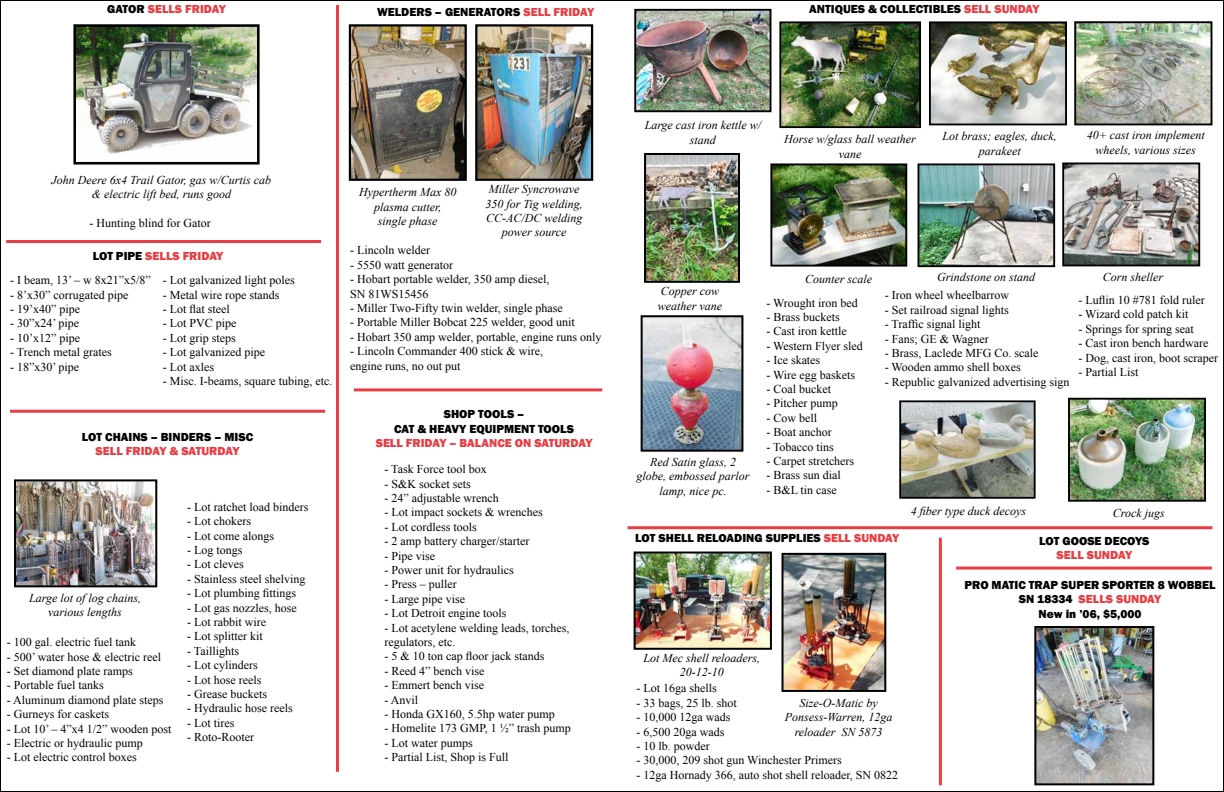
<style>
.page{position:relative;width:1224px;height:792px;background:#fff}
.page>*{position:absolute;margin:0;border:0;box-sizing:border-box;transform-origin:0 0}
.t1{font:12px/14.4px "Times New Roman";color:#000}
.t2{font:italic 12px/14.4px "Times New Roman";color:#000;text-align:center}
.t3{font:800 12px/14.4px "Franklin Gothic";color:#000;text-align:center}
.t4{font:800 12px "Franklin Gothic";color:#e83e43}
.s1{color:#000}
.s2{color:#e83e43}
</style>
<div class="page">
<img style="left:0;top:0;width:1224px;height:792px">
<p class="t4" style="left:107px;top:2px;width:120px"><span class="s1">GATOR</span> SELLS FRIDAY</p>
<p class="t3" style="left:377px;top:4px;width:219px">WELDERS – GENERATORS <span class="s2">SELL FRIDAY</span></p>
<p class="t3" style="left:809px;top:2px;width:232px">ANTIQUES &amp; COLLECTIBLES <span class="s2">SELL SUNDAY</span></p>
<p class="t2" style="left:52px;top:172px;width:221px">John Deere 6x4 Trail Gator, gas w/Curtis cab &amp; electric lift bed, runs good</p>
<p class="t1" style="left:89px;top:216px;width:123px">- Hunting blind for Gator</p>
<p class="t4" style="left:93px;top:249px;width:132px"><span class="s1">LOT PIPE</span> SELLS FRIDAY</p>
<p class="t1" style="left:10px;top:273px;width:142px">- I beam, 13’ – w 8x21”x5/8”</p>
<p class="t1" style="left:10px;top:287px;width:120px">- 8’x30” corrugated pipe</p>
<p class="t1" style="left:10px;top:302px;width:71px">- 19’x40” pipe</p>
<p class="t1" style="left:10px;top:316px;width:71px">- 30”x24’ pipe</p>
<p class="t1" style="left:10px;top:330px;width:71px">- 10’x12” pipe</p>
<p class="t1" style="left:10px;top:345px;width:103px">- Trench metal grates</p>
<p class="t1" style="left:10px;top:359px;width:71px">- 18”x30’ pipe</p>
<p class="t1" style="left:163px;top:273px;width:133px">- Lot galvanized light poles</p>
<p class="t1" style="left:163px;top:287px;width:118px">- Metal wire rope stands</p>
<p class="t1" style="left:163px;top:302px;width:68px">- Lot flat steel</p>
<p class="t1" style="left:163px;top:316px;width:75px">- Lot PVC pipe</p>
<p class="t1" style="left:163px;top:330px;width:74px">- Lot grip steps</p>
<p class="t1" style="left:163px;top:345px;width:104px">- Lot galvanized pipe</p>
<p class="t1" style="left:163px;top:359px;width:53px">- Lot axles</p>
<p class="t1" style="left:163px;top:374px;width:171px">- Misc. I-beams, square tubing, etc.</p>
<p class="t3" style="left:82px;top:429px;width:173px">LOT CHAINS – BINDERS – MISC</p>
<p class="t4" style="left:96px;top:443px;width:145px">SELL FRIDAY &amp; SATURDAY</p>
<p class="t2" style="left:29px;top:590px;width:113px">Large lot of log chains, various lengths</p>
<p class="t1" style="left:7px;top:635px;width:131px">- 100 gal. electric fuel tank</p>
<p class="t1" style="left:7px;top:649px;width:156px">- 500’ water hose &amp; electric reel</p>
<p class="t1" style="left:7px;top:664px;width:127px">- Set diamond plate ramps</p>
<p class="t1" style="left:7px;top:678px;width:98px">- Portable fuel tanks</p>
<p class="t1" style="left:7px;top:692px;width:158px">- Aluminum diamond plate steps</p>
<p class="t1" style="left:7px;top:707px;width:104px">- Gurneys for caskets</p>
<p class="t1" style="left:7px;top:721px;width:166px">- Lot 10’ – 4”x4 1/2” wooden post</p>
<p class="t1" style="left:7px;top:736px;width:137px">- Electric or hydraulic pump</p>
<p class="t1" style="left:7px;top:750px;width:131px">- Lot electric control boxes</p>
<p class="t1" style="left:187px;top:499px;width:123px">- Lot ratchet load binders</p>
<p class="t1" style="left:187px;top:514px;width:65px">- Lot chokers</p>
<p class="t1" style="left:187px;top:528px;width:88px">- Lot come alongs</p>
<p class="t1" style="left:187px;top:543px;width:57px">- Log tongs</p>
<p class="t1" style="left:187px;top:557px;width:58px">- Lot cleves</p>
<p class="t1" style="left:187px;top:571px;width:120px">- Stainless steel shelving</p>
<p class="t1" style="left:187px;top:586px;width:111px">- Lot plumbing fittings</p>
<p class="t1" style="left:187px;top:600px;width:111px">- Lot gas nozzles, hose</p>
<p class="t1" style="left:187px;top:615px;width:80px">- Lot rabbit wire</p>
<p class="t1" style="left:187px;top:629px;width:77px">- Lot splitter kit</p>
<p class="t1" style="left:187px;top:643px;width:53px">- Taillights</p>
<p class="t1" style="left:187px;top:658px;width:72px">- Lot cylinders</p>
<p class="t1" style="left:187px;top:672px;width:76px">- Lot hose reels</p>
<p class="t1" style="left:187px;top:687px;width:81px">- Grease buckets</p>
<p class="t1" style="left:187px;top:701px;width:107px">- Hydraulic hose reels</p>
<p class="t1" style="left:187px;top:715px;width:49px">- Lot tires</p>
<p class="t1" style="left:187px;top:730px;width:68px">- Roto-Rooter</p>
<p class="t2" style="left:359px;top:185px;width:99px">Hypertherm Max 80 plasma cutter, single phase</p>
<p class="t2" style="left:486px;top:182px;width:99px">Miller Syncrowave<br>350 for Tig welding,<br>CC-AC/DC welding power source</p>
<p class="t1" style="left:350px;top:243px;width:81px">- Lincoln welder</p>
<p class="t1" style="left:350px;top:257px;width:104px">- 5550 watt generator</p>
<p class="t1" style="left:350px;top:272px;width:201px">- Hobart portable welder, 350 amp diesel,<br>SN 81WS15456</p>
<p class="t1" style="left:350px;top:301px;width:214px">- Miller Two-Fifty twin welder, single phase</p>
<p class="t1" style="left:350px;top:315px;width:226px">- Portable Miller Bobcat 225 welder, good unit</p>
<p class="t1" style="left:350px;top:329px;width:253px">- Hobart 350 amp welder, portable, engine runs only</p>
<p class="t1" style="left:350px;top:344px;width:194px">- Lincoln Commander 400 stick &amp; wire, engine runs, no out put</p>
<p class="t3" style="left:394px;top:407px;width:181px">SHOP TOOLS –<br>CAT &amp; HEAVY EQUIPMENT TOOLS</p>
<p class="t4" style="left:376px;top:435px;width:218px">SELL FRIDAY – BALANCE ON SATURDAY</p>
<p class="t1" style="left:384px;top:462px;width:104px">- Task Force tool box</p>
<p class="t1" style="left:384px;top:476px;width:88px">- S&amp;K socket sets</p>
<p class="t1" style="left:384px;top:491px;width:116px">- 24” adjustable wrench</p>
<p class="t1" style="left:384px;top:505px;width:160px">- Lot impact sockets &amp; wrenches</p>
<p class="t1" style="left:384px;top:519px;width:94px">- Lot cordless tools</p>
<p class="t1" style="left:384px;top:534px;width:147px">- 2 amp battery charger/starter</p>
<p class="t1" style="left:384px;top:548px;width:52px">- Pipe vise</p>
<p class="t1" style="left:384px;top:563px;width:131px">- Power unit for hydraulics</p>
<p class="t1" style="left:384px;top:577px;width:74px">- Press – puller</p>
<p class="t1" style="left:384px;top:591px;width:82px">- Large pipe vise</p>
<p class="t1" style="left:384px;top:606px;width:123px">- Lot Detroit engine tools</p>
<p class="t1" style="left:384px;top:620px;width:186px">- Lot acetylene welding leads, torches, regulators, etc.</p>
<p class="t1" style="left:384px;top:649px;width:161px">- 5 &amp; 10 ton cap floor jack stands</p>
<p class="t1" style="left:384px;top:663px;width:101px">- Reed 4” bench vise</p>
<p class="t1" style="left:384px;top:678px;width:101px">- Emmert bench vise</p>
<p class="t1" style="left:384px;top:692px;width:35px">- Anvil</p>
<p class="t1" style="left:384px;top:707px;width:172px">- Honda GX160, 5.5hp water pump</p>
<p class="t1" style="left:384px;top:721px;width:188px">- Homelite 173 GMP, 1 ½” trash pump</p>
<p class="t1" style="left:384px;top:735px;width:90px">- Lot water pumps</p>
<p class="t1" style="left:384px;top:750px;width:126px">- Partial List, Shop is Full</p>
<p class="t2" style="left:645px;top:118px;width:118px">Large cast iron kettle w/ stand</p>
<p class="t2" style="left:784px;top:132px;width:133px">Horse w/glass ball weather vane</p>
<p class="t2" style="left:1087px;top:128px;width:119px">40+ cast iron implement wheels, various sizes</p>
<p class="t2" style="left:943px;top:129px;width:116px">Lot brass; eagles, duck, parakeet</p>
<p class="t2" style="left:805px;top:271px;width:68px">Counter scale</p>
<p class="t2" style="left:1103px;top:270px;width:62px">Corn sheller</p>
<p class="t2" style="left:937px;top:270px;width:100px">Grindstone on stand</p>
<p class="t2" style="left:658px;top:284px;width:66px;text-align:left">Copper cow weather vane</p>
<p class="t1" style="left:885px;top:288px;width:126px">- Iron wheel wheelbarrow</p>
<p class="t1" style="left:885px;top:302px;width:125px">- Set railroad signal lights</p>
<p class="t1" style="left:885px;top:317px;width:97px">- Traffic signal light</p>
<p class="t1" style="left:885px;top:331px;width:106px">- Fans; GE &amp; Wagner</p>
<p class="t1" style="left:885px;top:346px;width:155px">- Brass, Laclede MFG Co. scale</p>
<p class="t1" style="left:885px;top:360px;width:138px">- Wooden ammo shell boxes</p>
<p class="t1" style="left:885px;top:374px;width:186px">- Republic galvanized advertising sign</p>
<p class="t1" style="left:1079px;top:293px;width:128px">- Luflin 10 #781 fold ruler</p>
<p class="t1" style="left:1079px;top:307px;width:111px">- Wizard cold patch kit</p>
<p class="t1" style="left:1079px;top:321px;width:117px">- Springs for spring seat</p>
<p class="t1" style="left:1079px;top:336px;width:131px">- Cast iron bench hardware</p>
<p class="t1" style="left:1079px;top:350px;width:141px">- Dog, cast iron, boot scraper</p>
<p class="t1" style="left:1079px;top:365px;width:61px">- Partial List</p>
<p class="t1" style="left:766px;top:295px;width:93px">- Wrought iron bed</p>
<p class="t1" style="left:766px;top:310px;width:75px">- Brass buckets</p>
<p class="t1" style="left:766px;top:324px;width:82px">- Cast iron kettle</p>
<p class="t1" style="left:766px;top:338px;width:98px">- Western Flyer sled</p>
<p class="t1" style="left:766px;top:353px;width:55px">- Ice skates</p>
<p class="t1" style="left:766px;top:367px;width:90px">- Wire egg baskets</p>
<p class="t1" style="left:766px;top:382px;width:66px">- Coal bucket</p>
<p class="t1" style="left:766px;top:396px;width:73px">- Pitcher pump</p>
<p class="t1" style="left:766px;top:410px;width:52px">- Cow bell</p>
<p class="t1" style="left:766px;top:425px;width:67px">- Boat anchor</p>
<p class="t1" style="left:766px;top:439px;width:69px">- Tobacco tins</p>
<p class="t1" style="left:766px;top:454px;width:89px">- Carpet stretchers</p>
<p class="t1" style="left:766px;top:468px;width:76px">- Brass sun dial</p>
<p class="t1" style="left:766px;top:482px;width:72px">- B&amp;L tin case</p>
<p class="t2" style="left:637px;top:454px;width:114px">Red Satin glass, 2 globe, embossed parlor lamp, nice pc.</p>
<p class="t3" style="left:635px;top:531px;width:266px">LOT SHELL RELOADING SUPPLIES <span class="s2">SELL SUNDAY</span></p>
<p class="t2" style="left:911px;top:503px;width:117px">4 fiber type duck decoys</p>
<p class="t2" style="left:1113px;top:505px;width:53px">Crock jugs</p>
<p class="t3" style="left:1039px;top:534px;width:112px">LOT GOOSE DECOYS</p>
<p class="t4" style="left:1057px;top:547px;width:77px">SELL SUNDAY</p>
<p class="t2" style="left:643px;top:650px;width:118px">Lot Mec shell reloaders,<br>20-12-10</p>
<p class="t1" style="left:636px;top:681px;width:82px">- Lot 16ga shells</p>
<p class="t1" style="left:636px;top:695px;width:102px">- 33 bags, 25 lb. shot</p>
<p class="t1" style="left:636px;top:710px;width:95px">- 10,000 12ga wads</p>
<p class="t1" style="left:636px;top:724px;width:89px">- 6,500 20ga wads</p>
<p class="t1" style="left:636px;top:739px;width:75px">- 10 lb. powder</p>
<p class="t1" style="left:636px;top:753px;width:207px">- 30,000, 209 shot gun Winchester Primers</p>
<p class="t1" style="left:636px;top:767px;width:263px">- 12ga Hornady 366, auto shot shell reloader, SN 0822</p>
<p class="t2" style="left:785px;top:695px;width:109px">Size-O-Matic by<br>Ponsess-Warren, 12ga reloader SN 5873</p>
<p class="t3" style="left:964px;top:577px;width:253px">PRO MATIC TRAP SUPER SPORTER 8 WOBBEL<br>SN 18334 <span class="s2">SELLS SUNDAY<br></span>New in ’06, $5,000</p>
</div>
